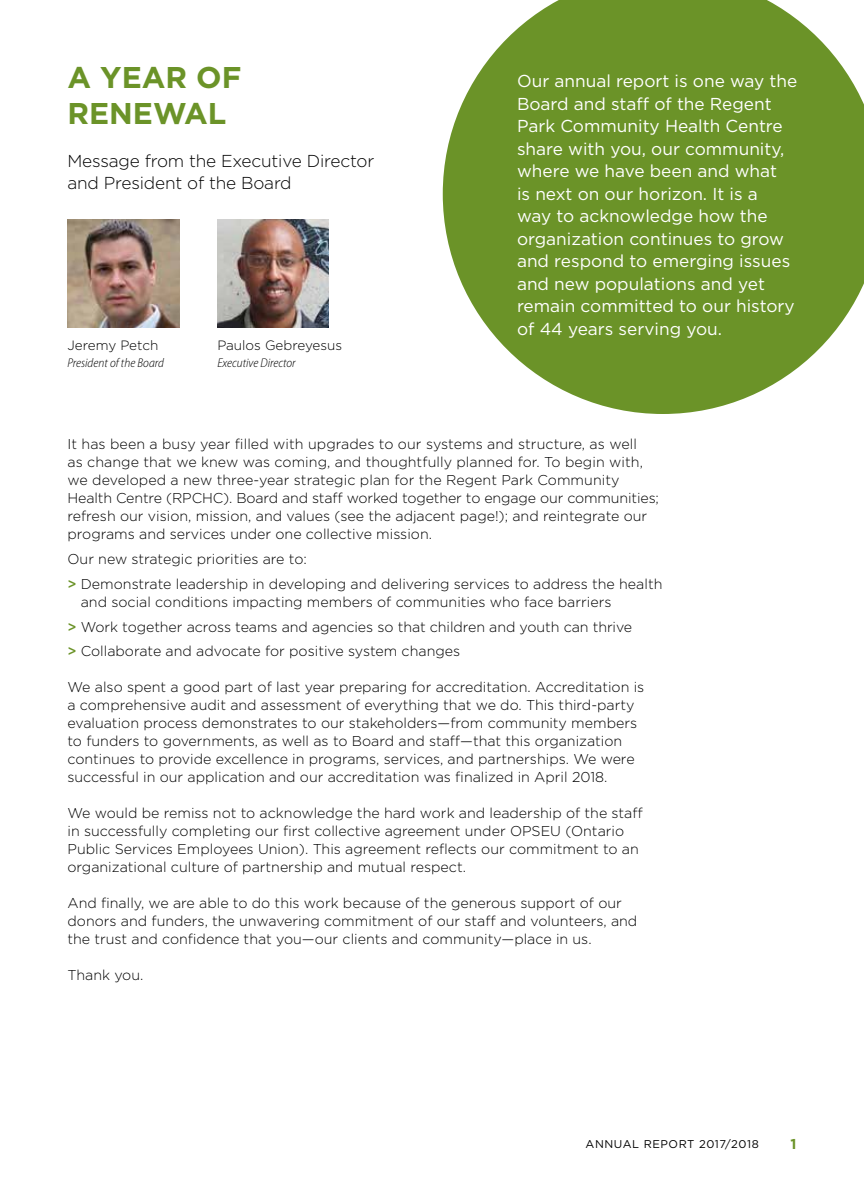
<style>
.page{position:relative;width:864px;height:1188px;background:#fff}
.page>*{position:absolute;margin:0;border:0;box-sizing:border-box;transform-origin:0 0}
.t1{font:700 30px/36px "Gotham";color:#6b9328}
.t2{font:17.25px/22.5px "Gotham";color:#fff}
.t3{font:300 17.25px/22.5px "Gotham";letter-spacing:-.01em;color:#000}
.t4{font:300 14.25px/18px "Gotham";color:#000}
.t5{font:700 14.25px "Gotham";color:#6b9328}
.t6{font:300 13.5px "Gotham";color:#000}
.t7{font:italic 300 semi-condensed 12.75px "Myriad Pro";color:#000}
.t8{font:11.25px "Gotham";letter-spacing:.05em;color:#000}
.s1{font-weight:500;color:#6b9328}
</style>
<div class="page">
<img style="left:68px;top:219px;width:111px;height:108px">
<img style="left:217px;top:219px;width:112px;height:108px">
<svg style="left:443px;top:0;width:421px;height:414px;fill:#6b9328"></svg>
<h1 class="t1" style="left:68px;top:60px;width:175px">A YEAR OF<br>RENEWAL</h1>
<p class="t3" style="left:68px;top:149px;width:308px">Message from the Executive Director and President of the Board</p>
<p class="t6" style="left:68px;top:337px;width:92px">Jeremy Petch</p>
<p class="t7" style="left:68px;top:356px;width:98px">President of the Board</p>
<p class="t6" style="left:217px;top:337px;width:126px">Paulos Gebreyesus</p>
<p class="t7" style="left:217px;top:356px;width:80px">Executive Director</p>
<p class="t2" style="left:517px;top:70px;width:282px">Our annual report is one way the<br>Board and staff of the Regent<br>Park Community Health Centre share with you, our community, where we have been and what<br>is next on our horizon. It is a<br>way to acknowledge how the organization continues to grow and respond to emerging issues and new populations and yet remain committed to our history of 44 years serving you.</p>
<p class="t4" style="left:67px;top:435px;width:593px">It has been a busy year filled with upgrades to our systems and structure, as well<br>as change that we knew was coming, and thoughtfully planned for. To begin with, we developed a new three-year strategic plan for the Regent Park Community Health Centre (RPCHC). Board and staff worked together to engage our communities; refresh our vision, mission, and values (see the adjacent page!); and reintegrate our programs and services under one collective mission.</p>
<p class="t4" style="left:67px;top:546px;width:596px;line-height:24.8px">Our new strategic priorities are to:<br><span class="s1">&gt;</span> Demonstrate leadership in developing and delivering services to address the health</p>
<p class="t4" style="left:67px;top:589px;width:566px;line-height:24.8px;text-indent:13px">and social conditions impacting members of communities who face barriers<br><span class="s1">&gt;</span> Work together across teams and agencies so that children and youth can thrive <span class="s1">&gt;</span> Collaborate and advocate for positive system changes</p>
<p class="t4" style="left:67px;top:678px;width:578px">We also spent a good part of last year preparing for accreditation. Accreditation is a comprehensive audit and assessment of everything that we do. This third-party evaluation process demonstrates to our stakeholders—from community members to funders to governments, as well as to Board and staff—that this organization continues to provide excellence in programs, services, and partnerships. We were successful in our application and our accreditation was finalized in April 2018.</p>
<p class="t4" style="left:67px;top:804px;width:577px">We would be remiss not to acknowledge the hard work and leadership of the staff in successfully completing our first collective agreement under OPSEU (Ontario Public Services Employees Union). This agreement reflects our commitment to an organizational culture of partnership and mutual respect.</p>
<p class="t4" style="left:67px;top:894px;width:571px">And finally, we are able to do this work because of the generous support of our donors and funders, the unwavering commitment of our staff and volunteers, and the trust and confidence that you—our clients and community—place in us.</p>
<p class="t4" style="left:67px;top:966px;width:77px">Thank you.</p>
<p class="t8" style="left:586px;top:1136px;width:175px">ANNUAL REPORT 2017/2018</p>
<p class="t5" style="left:790px;top:1134px;width:8px">1</p>
</div>
